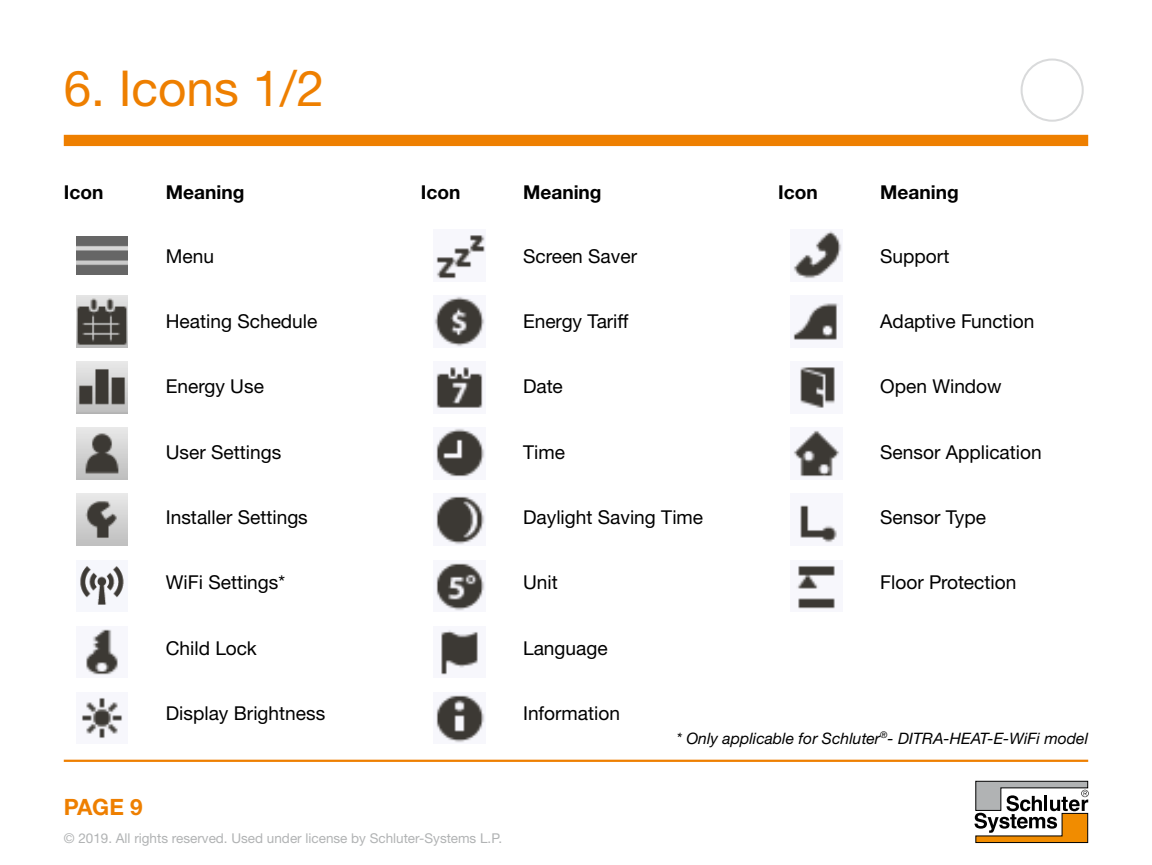
<style>
.page{position:relative;width:1152px;height:865px;background:#fff}
.page>*{position:absolute;margin:0;border:0;box-sizing:border-box;transform-origin:0 0}
.t1{font:49.5px "Helvetica Neue LTW1 G";color:#ee7f00}
.t2{font:700 22.5px "Helvetica Neue LTW1 G";color:#ee7f00}
.t3{font:19.12px "Helvetica Neue LTW1 G";color:#000}
.t4{font:700 19.12px "Helvetica Neue LTW1 G";color:#000}
.t5{font:italic 15.75px "Helvetica Neue LTW1 G";color:#000}
.t6{font:13.5px "Helvetica Neue LTW1 G";color:#b1b3b4}
</style>
<div class="page">
<div style="left:64px;top:135px;width:1024px;height:11px;background:#ee7f00"></div>
<hr style="left:64px;top:759px;width:1024px;height:2px;background:#ee7f00">
<svg style="left:974px;top:780px;width:115px;height:62px"></svg>
<div style="left:1020px;top:58px;width:64px;height:64px;border:2px solid #d9dadb;border-radius:50%"></div>
<img style="left:77px;top:237px;width:51px;height:37px">
<img style="left:77px;top:296px;width:51px;height:51px">
<img style="left:77px;top:362px;width:51px;height:51px">
<img style="left:77px;top:428px;width:51px;height:51px">
<img style="left:77px;top:494px;width:51px;height:51px">
<img style="left:86px;top:629px;width:32px;height:46px">
<img style="left:81px;top:697px;width:42px;height:42px">
<img style="left:436px;top:235px;width:49px;height:44px">
<img style="left:434px;top:296px;width:51px;height:51px">
<img style="left:436px;top:367px;width:47px;height:41px">
<img style="left:436px;top:428px;width:49px;height:49px">
<img style="left:436px;top:496px;width:49px;height:49px">
<img style="left:436px;top:563px;width:49px;height:48px">
<img style="left:441px;top:629px;width:37px;height:46px">
<img style="left:436px;top:695px;width:49px;height:48px">
<img style="left:793px;top:230px;width:49px;height:49px">
<img style="left:793px;top:303px;width:46px;height:37px">
<img style="left:800px;top:367px;width:35px;height:41px">
<img style="left:793px;top:430px;width:47px;height:47px">
<img style="left:800px;top:505px;width:37px;height:38px">
<img style="left:796px;top:565px;width:39px;height:44px">
<img style="left:80px;top:565px;width:44px;height:40px">
<h1 class="t1" style="left:64px;top:57px;width:262px">6. Icons 1/2</h1>
<p class="t4" style="left:64px;top:180px;width:41px">Icon</p>
<p class="t4" style="left:166px;top:180px;width:80px">Meaning</p>
<p class="t4" style="left:421px;top:180px;width:41px">Icon</p>
<p class="t4" style="left:523px;top:180px;width:80px">Meaning</p>
<p class="t4" style="left:778px;top:180px;width:41px">Icon</p>
<p class="t4" style="left:880px;top:180px;width:80px">Meaning</p>
<p class="t3" style="left:166px;top:244px;width:50px">Menu</p>
<p class="t3" style="left:523px;top:244px;width:116px">Screen Saver</p>
<p class="t3" style="left:880px;top:244px;width:71px">Support</p>
<p class="t3" style="left:166px;top:309px;width:153px">Heating Schedule</p>
<p class="t3" style="left:523px;top:309px;width:107px">Energy Tariff</p>
<p class="t3" style="left:880px;top:309px;width:156px">Adaptive Function</p>
<p class="t3" style="left:166px;top:374px;width:100px">Energy Use</p>
<p class="t3" style="left:523px;top:374px;width:41px">Date</p>
<p class="t3" style="left:880px;top:374px;width:123px">Open Window</p>
<p class="t3" style="left:166px;top:440px;width:117px">User Settings</p>
<p class="t3" style="left:523px;top:440px;width:44px">Time</p>
<p class="t3" style="left:880px;top:440px;width:163px">Sensor Application</p>
<p class="t3" style="left:166px;top:505px;width:144px">Installer Settings</p>
<p class="t3" style="left:523px;top:505px;width:182px">Daylight Saving Time</p>
<p class="t3" style="left:880px;top:505px;width:107px">Sensor Type</p>
<p class="t3" style="left:166px;top:570px;width:121px">WiFi Settings*</p>
<p class="t3" style="left:523px;top:570px;width:36px">Unit</p>
<p class="t3" style="left:880px;top:570px;width:138px">Floor Protection</p>
<p class="t3" style="left:166px;top:635px;width:93px">Child Lock</p>
<p class="t3" style="left:523px;top:635px;width:86px">Language</p>
<p class="t3" style="left:166px;top:701px;width:161px">Display Brightness</p>
<p class="t3" style="left:523px;top:701px;width:99px">Information</p>
<p class="t5" style="left:676px;top:728px;width:413px">* Only applicable for Schluter<sup>®</sup>- DITRA-HEAT-E-WiFi model</p>
<p class="t2" style="left:64px;top:793px;width:80px">PAGE 9</p>
<p class="t6" style="left:64px;top:829px;width:440px">© 2019. All rights reserved. Used under license by Schluter-Systems L.P.</p>
</div>
